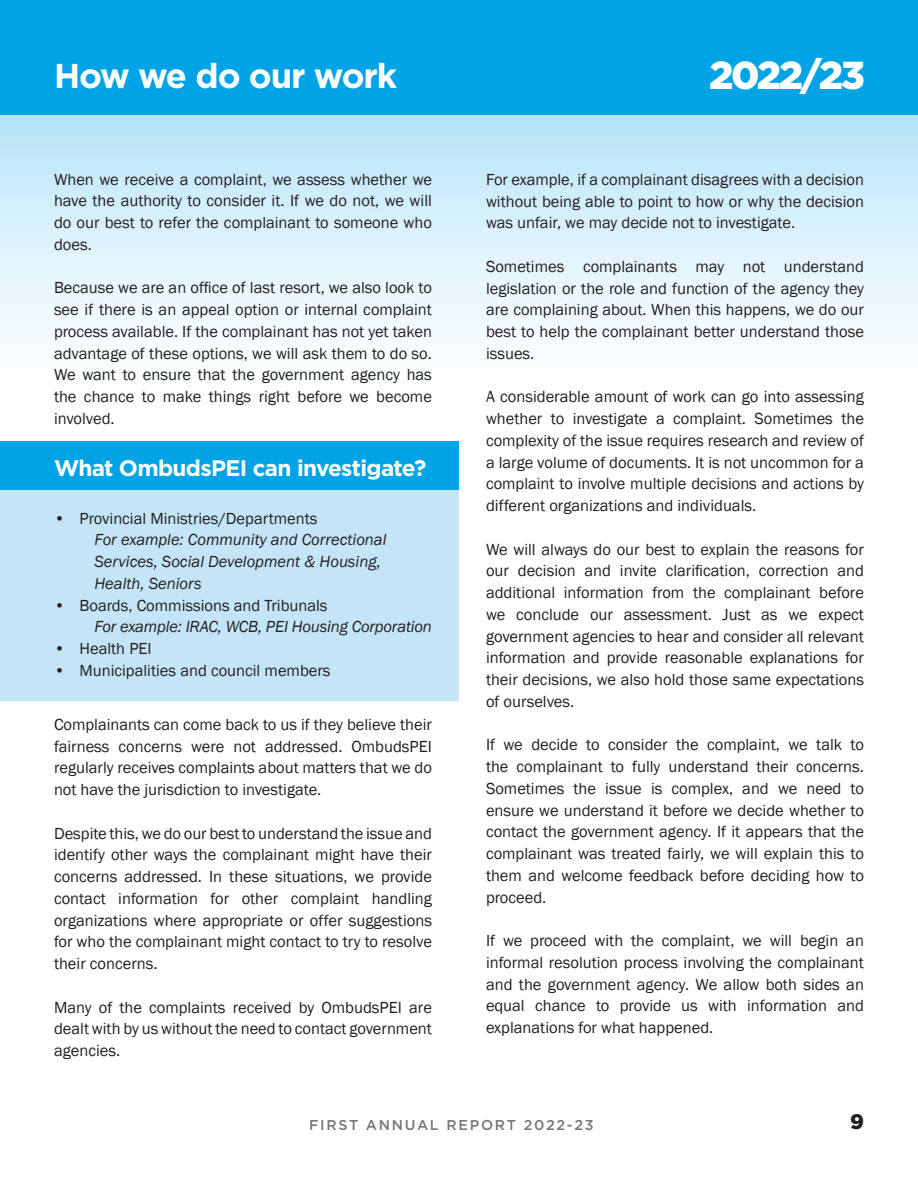
<style>
.page{position:relative;width:918px;height:1188px;background:#fff}
.page>*{position:absolute;margin:0;border:0;box-sizing:border-box;transform-origin:0 0}
.t1{font:900 39px "Gotham";letter-spacing:-.06em;color:#fff}
.t2{font:700 34.5px "Gotham";letter-spacing:-.03em;color:#fff}
.t3{font:700 22.5px "Gotham";letter-spacing:-.03em;color:#fff}
.t4{font:900 21px "Gotham";color:#231f20}
.t5{font:16.5px/21.8px "Franklin Gothic";color:#231f20;text-align:justify}
.t6{font:italic 16.5px/21.8px "Franklin Gothic";color:#231f20}
.t7{font:500 14.25px "Gotham";letter-spacing:.12em;color:#757679}
</style>
<div class="page">
<svg style="left:0;top:115px;width:918px;height:221px;background:#d7f0fb"></svg>
<div style="left:0;top:0;width:918px;height:115px;background:#00a4e6"></div>
<div style="left:1px;top:441px;width:458px;height:259px;background:#c3e5f7"></div>
<div style="left:1px;top:441px;width:458px;height:48px;background:#00a4e6"></div>
<h2 class="t2" style="left:54px;top:53px;width:345px">How we do our work</h2>
<h1 class="t1" style="left:709px;top:48px;width:157px">2022/23</h1>
<p class="t5" style="left:54px;top:169px;width:380px">When we receive a complaint, we assess whether we have the authority to consider it. If we do not, we will do our best to refer the complainant to someone who does.</p>
<p class="t5" style="left:54px;top:277px;width:379px">Because we are an office of last resort, we also look to see if there is an appeal option or internal complaint process available. If the complainant has not yet taken advantage of these options, we will ask them to do so.<br>We want to ensure that the government agency has the chance to make things right before we become involved.</p>
<h3 class="t3" style="left:54px;top:453px;width:374px">What OmbudsPEI can investigate?</h3>
<p class="t5" style="left:54px;top:508px;width:265px">• Provincial Ministries/Departments</p>
<p class="t6" style="left:95px;top:529px;width:294px">For example: Community and Correctional<br>Services, Social Development &amp; Housing,<br>Health, Seniors</p>
<p class="t5" style="left:54px;top:595px;width:275px">• Boards, Commissions and Tribunals</p>
<p class="t6" style="left:95px;top:616px;width:339px">For example: IRAC, WCB, PEI Housing Corporation</p>
<p class="t5" style="left:54px;top:638px;width:99px">• Health PEI</p>
<p class="t5" style="left:54px;top:660px;width:278px">• Municipalities and council members</p>
<p class="t5" style="left:54px;top:714px;width:380px">Complainants can come back to us if they believe their fairness concerns were not addressed. OmbudsPEI regularly receives complaints about matters that we do not have the jurisdiction to investigate.</p>
<p class="t5" style="left:54px;top:823px;width:380px">Despite this, we do our best to understand the issue and identify other ways the complainant might have their concerns addressed. In these situations, we provide contact information for other complaint handling organizations where appropriate or offer suggestions for who the complainant might contact to try to resolve their concerns.</p>
<p class="t5" style="left:54px;top:997px;width:380px">Many of the complaints received by OmbudsPEI are dealt with by us without the need to contact government agencies.</p>
<p class="t5" style="left:486px;top:169px;width:380px">For example, if a complainant disagrees with a decision without being able to point to how or why the decision was unfair, we may decide not to investigate.</p>
<p class="t5" style="left:486px;top:256px;width:380px">Sometimes complainants may not understand legislation or the role and function of the agency they are complaining about. When this happens, we do our best to help the complainant better understand those issues.</p>
<p class="t5" style="left:486px;top:386px;width:380px">A considerable amount of work can go into assessing whether to investigate a complaint. Sometimes the complexity of the issue requires research and review of a large volume of documents. It is not uncommon for a complaint to involve multiple decisions and actions by different organizations and individuals.</p>
<p class="t5" style="left:486px;top:539px;width:380px">We will always do our best to explain the reasons for our decision and invite clarification, correction and additional information from the complainant before we conclude our assessment. Just as we expect government agencies to hear and consider all relevant information and provide reasonable explanations for their decisions, we also hold those same expectations of ourselves.</p>
<p class="t5" style="left:486px;top:734px;width:380px">If we decide to consider the complaint, we talk to the complainant to fully understand their concerns.<br>Sometimes the issue is complex, and we need to ensure we understand it before we decide whether to contact the government agency. If it appears that the complainant was treated fairly, we will explain this to them and welcome feedback before deciding how to proceed.</p>
<p class="t5" style="left:486px;top:930px;width:379px">If we proceed with the complaint, we will begin an informal resolution process involving the complainant and the government agency. We allow both sides an equal chance to provide us with information and explanations for what happened.</p>
<p class="t7" style="left:309px;top:1116px;width:286px">FIRST ANNUAL REPORT 2022-23</p>
<p class="t4" style="left:850px;top:1108px;width:15px">9</p>
</div>
